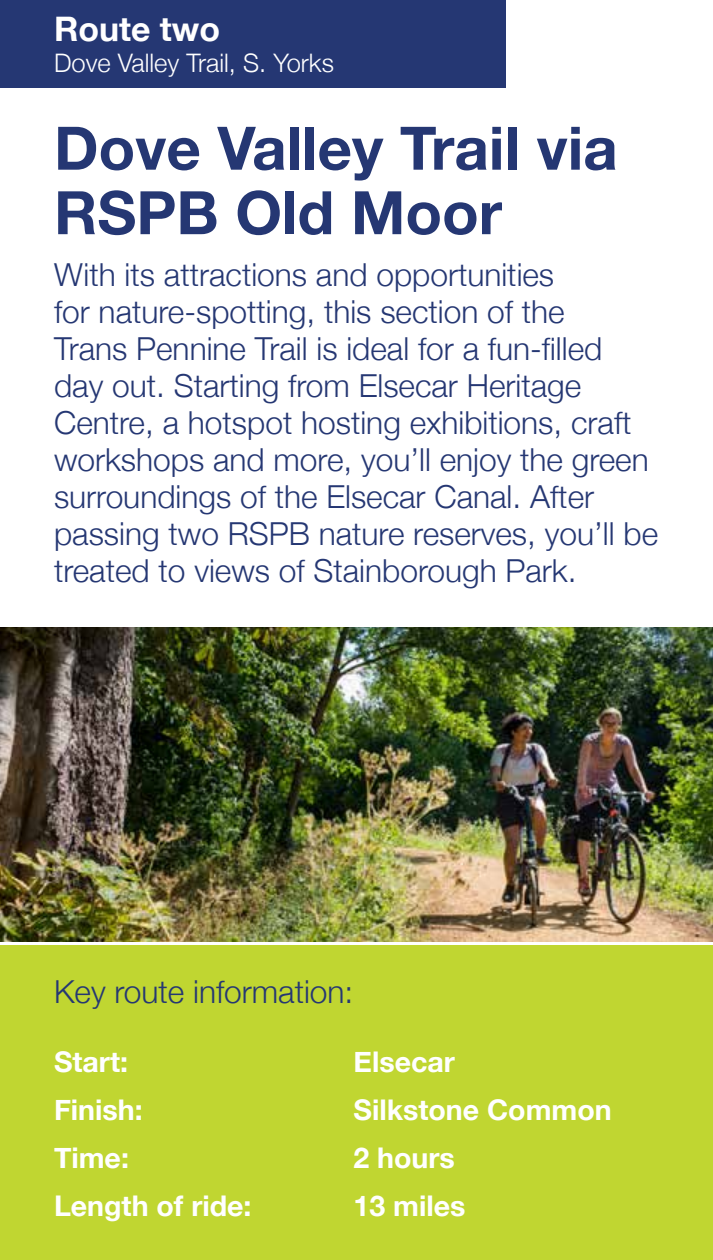
<style>
.page{position:relative;width:713px;height:1260px;background:#fff}
.page>*{position:absolute;margin:0;border:0;box-sizing:border-box;transform-origin:0 0}
.t1{font:700 60px/64.5px "Helvetica Neue";color:#253773}
.t2{font:700 33.75px "Helvetica Neue";color:#fff}
.t3{font:300 31.65px/36.9px "Helvetica Neue";color:#253773}
.t4{font:700 28.5px/47.8px "Helvetica Neue";color:#fff}
.t5{font:300 25.5px "Helvetica Neue";color:#fff}
</style>
<div class="page">
<div style="left:0;top:945px;width:712px;height:315px;background:#c0d631"></div>
<img style="left:0;top:627px;width:712px;height:314px">
<div style="left:0;top:0;width:505px;height:88px;background:#253773"></div>
<p class="t2" style="left:54px;top:2px;width:167px">Route two</p>
<p class="t5" style="left:54px;top:42px;width:281px">Dove Valley Trail, S. Yorks</p>
<h1 class="t1" style="left:54px;top:118px;width:565px">Dove Valley Trail via<br>RSPB Old Moor</h1>
<p class="t3" style="left:54px;top:254px;width:605px">With its attractions and opportunities<br>for nature-spotting, this section of the<br>Trans Pennine Trail is ideal for a fun-filled day out. Starting from Elsecar Heritage Centre, a hotspot hosting exhibitions, craft workshops and more, you’ll enjoy the green surroundings of the Elsecar Canal. After passing two RSPB nature reserves, you’ll be treated to views of Stainborough Park.</p>
<p class="t3" style="left:54px;top:971px;width:301px">Key route information:</p>
<p class="t4" style="left:54px;top:1039px;width:199px">Start:<br>Finish:<br>Time:<br>Length of ride:</p>
<p class="t4" style="left:353px;top:1039px;width:259px">Elsecar<br>Silkstone Common<br>2 hours<br>13 miles</p>
</div>
